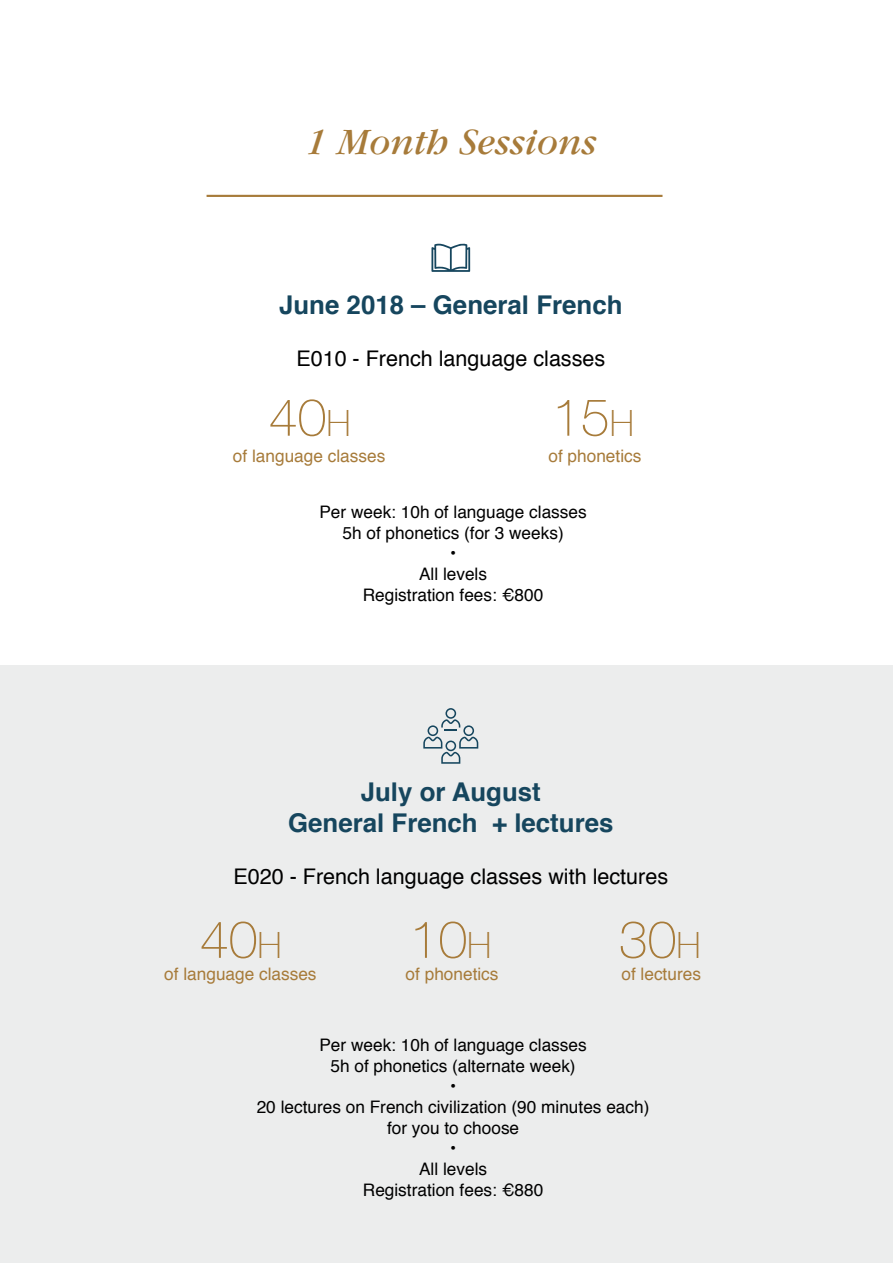
<style>
.page{position:relative;width:893px;height:1263px;background:#fff}
.page>*{position:absolute;margin:0;border:0;box-sizing:border-box;transform-origin:0 0}
.t1{font:100 51.75px "Helvetica Neue";color:#a77b3a}
.t2{font:italic 38.7px "Garamond";color:#a77b3a}
.t3{font:700 25.8px/31px "Helvetica";color:#16465e;text-align:center}
.t4{font:21.6px "Helvetica";color:#000}
.t5{font:17.25px/20.7px "Helvetica";color:#000;text-align:center}
.t6{font:17.25px "Helvetica";color:#a77b3a}
.s1{font-size:36.15px}
</style>
<div class="page">
<div style="left:0;top:665px;width:893px;height:598px;background:#eceded"></div>
<hr style="left:207px;top:195px;width:455px;height:2px;background:#a77b3a">
<svg style="left:431px;top:243px;width:39px;height:29px"></svg>
<svg style="left:423px;top:708px;width:55px;height:56px"></svg>
<h2 class="t2" style="left:305px;top:122px;width:293px">1 Month Sessions</h2>
<h3 class="t3" style="left:279px;top:290px;width:345px">June 2018 – General French</h3>
<p class="t4" style="left:296px;top:341px;width:310px">E010 - French language classes</p>
<h1 class="t1" style="left:269px;top:378px;width:83px">40<span class="s1">H</span></h1>
<h1 class="t1" style="left:552px;top:378px;width:83px">15<span class="s1">H</span></h1>
<p class="t6" style="left:233px;top:443px;width:154px">of language classes</p>
<p class="t6" style="left:548px;top:443px;width:94px">of phonetics</p>
<p class="t5" style="left:319px;top:502px;width:269px">Per week: 10h of language classes<br>5h of phonetics (for 3 weeks)<br>•<br>All levels<br>Registration fees: ¤800</p>
<h3 class="t3" style="left:288px;top:777px;width:327px">July or August<br>General French + lectures</h3>
<p class="t4" style="left:233px;top:859px;width:436px">E020 - French language classes with lectures</p>
<h1 class="t1" style="left:200px;top:900px;width:83px">40<span class="s1">H</span></h1>
<h1 class="t1" style="left:410px;top:900px;width:83px">10<span class="s1">H</span></h1>
<h1 class="t1" style="left:619px;top:900px;width:83px">30<span class="s1">H</span></h1>
<p class="t6" style="left:164px;top:961px;width:154px">of language classes</p>
<p class="t6" style="left:406px;top:961px;width:94px">of phonetics</p>
<p class="t6" style="left:621px;top:961px;width:81px">of lectures</p>
<p class="t5" style="left:257px;top:1035px;width:394px">Per week: 10h of language classes<br>5h of phonetics (alternate week)<br>•<br>20 lectures on French civilization (90 minutes each) for you to choose<br>•<br>All levels<br>Registration fees: ¤880</p>
</div>
